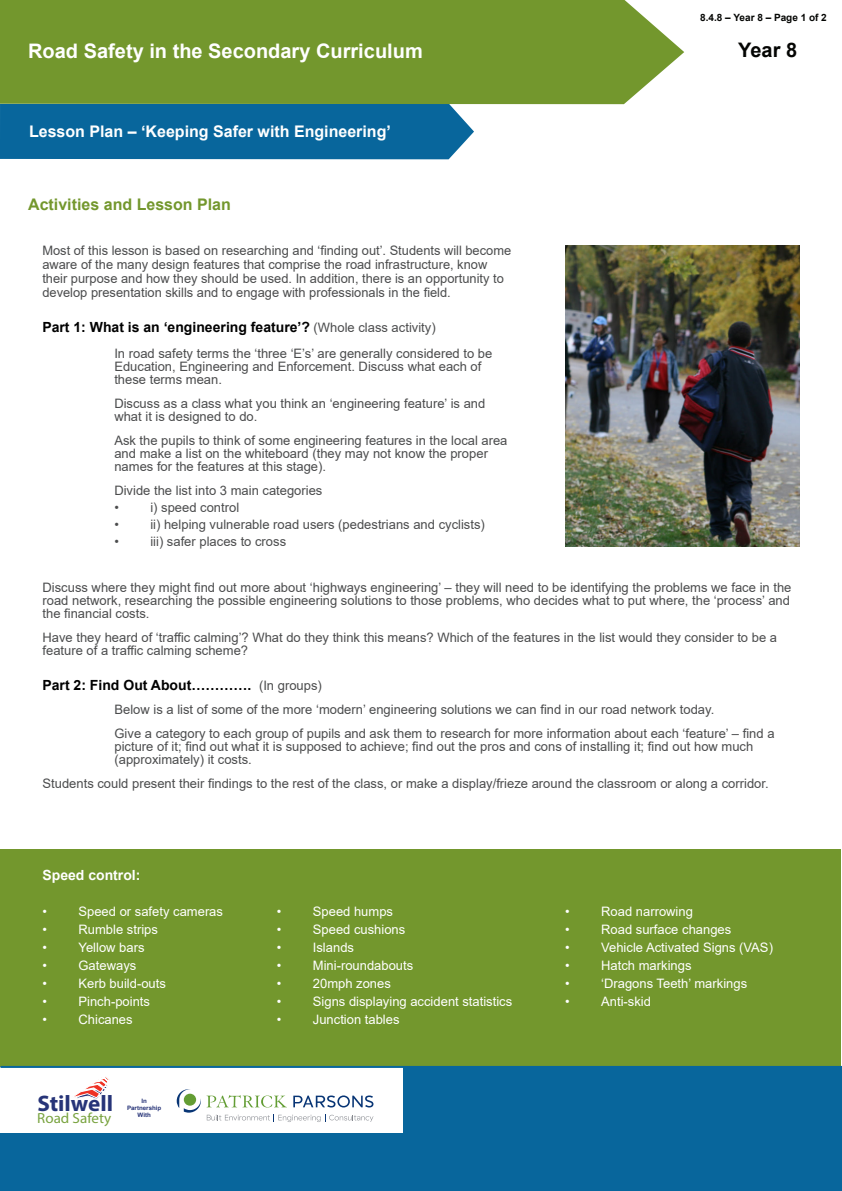
<style>
.page{position:relative;width:842px;height:1191px;background:#fff}
.page>*{position:absolute;margin:0;border:0;box-sizing:border-box;transform-origin:0 0}
.t1{font:700 22.5px "Myriad Pro";color:#273478}
.t2{font:700 20px "Arial";color:#fff}
.t3{font:700 20px "Arial";color:#040503}
.t4{font:700 16px "Arial";color:#fff}
.t5{font:700 16px "Arial";color:#73972d}
.t6{font:14.6px "Myriad Pro";color:#79a33f}
.t7{font:700 14px "Arial";color:#000}
.t8{font:700 14px "Arial";color:#fff}
.t9{font:13px/13px "Arial";color:#4b4c4d}
.t10{font:13px "Arial";color:#fff}
.t11{font:700 10px "Arial";color:#040503}
.t12{font:700 6px/7.2px "Arial";color:#273478;text-align:center}
.s1{font-weight:400;font-size:13px;color:#4b4c4d}
</style>
<div class="page">
<div style="left:0;top:849px;width:841px;height:218px;background:#73972d"></div>
<div style="left:0;top:104px;width:474px;height:55px;background:#08669c"></div>
<div style="left:0;top:0;width:684px;height:104px;background:#73972d"></div>
<img style="left:565px;top:246px;width:234px;height:300px">
<div style="left:1px;top:1132px;width:841px;height:34px;background:#08669c"></div>
<div style="left:403px;top:1066px;width:439px;height:40px;background:#08669c"></div>
<div style="left:403px;top:1102px;width:439px;height:40px;background:#08669c"></div>
<div style="left:0;top:1165px;width:842px;height:26px;background:#08669c"></div>
<svg style="left:207px;top:1114px;width:166px;height:8px"></svg>
<svg style="left:177px;top:1089px;width:24px;height:23px"></svg>
<svg style="left:207px;top:1095px;width:80px;height:12px"></svg>
<svg style="left:293px;top:1095px;width:80px;height:12px"></svg>
<svg style="left:74px;top:1077px;width:35px;height:22px"></svg>
<hr style="left:0;top:1066px;width:842px;height:2px;background:#08669c">
<p class="t2" style="left:28px;top:36px;width:396px">Road Safety in the Secondary Curriculum</p>
<p class="t4" style="left:29px;top:120px;width:363px">Lesson Plan – ‘Keeping Safer with Engineering’</p>
<p class="t5" style="left:28px;top:193px;width:204px">Activities and Lesson Plan</p>
<p class="t11" style="left:700px;top:10px;width:128px">8.4.8 – Year 8 – Page 1 of 2</p>
<p class="t3" style="left:738px;top:36px;width:60px">Year 8</p>
<p class="t9" style="left:42px;top:243px;width:470px;line-height:14px">Most of this lesson is based on researching and ‘finding out’. Students will become aware of the many design features that comprise the road infrastructure, know their purpose and how they should be used. In addition, there is an opportunity to develop presentation skills and to engage with professionals in the field.</p>
<p class="t7" style="left:42px;top:317px;width:395px">Part 1: What is an ‘engineering feature’? <span class="s1">(Whole class activity)</span></p>
<p class="t9" style="left:114px;top:347px;width:379px">In road safety terms the ‘three ‘E’s’ are generally considered to be<br>Education, Engineering and Enforcement. Discuss what each of these terms mean.</p>
<p class="t9" style="left:114px;top:397px;width:372px">Discuss as a class what you think an ‘engineering feature’ is and what it is designed to do.</p>
<p class="t9" style="left:114px;top:434px;width:395px">Ask the pupils to think of some engineering features in the local area and make a list on the whiteboard (they may not know the proper names for the features at this stage).</p>
<p class="t9" style="left:114px;top:484px;width:210px">Divide the list into 3 main categories</p>
<p class="t9" style="left:114px;top:501px;width:6px">•</p>
<p class="t9" style="left:150px;top:501px;width:90px">i) speed control</p>
<p class="t9" style="left:114px;top:518px;width:6px">•</p>
<p class="t9" style="left:150px;top:518px;width:336px">ii) helping vulnerable road users (pedestrians and cyclists)</p>
<p class="t9" style="left:114px;top:535px;width:6px">•</p>
<p class="t9" style="left:150px;top:535px;width:137px">iii) safer places to cross</p>
<p class="t9" style="left:43px;top:580px;width:750px;text-align:justify">Discuss where they might find out more about ‘highways engineering’ – they will need to be identifying the problems we face in the road network, researching the possible engineering solutions to those problems, who decides what to put where, the ‘process’ and the financial costs.</p>
<p class="t9" style="left:43px;top:630px;width:736px">Have they heard of ‘traffic calming’? What do they think this means? Which of the features in the list would they consider to be a feature of a traffic calming scheme?</p>
<p class="t7" style="left:43px;top:675px;width:281px">Part 2: Find Out About…………. <span class="s1">(In groups)</span></p>
<p class="t9" style="left:115px;top:702px;width:601px">Below is a list of some of the more ‘modern’ engineering solutions we can find in our road network today.</p>
<p class="t9" style="left:115px;top:726px;width:661px">Give a category to each group of pupils and ask them to research for more information about each ‘feature’ – find a picture of it; find out what it is supposed to achieve; find out the pros and cons of installing it; find out how much (approximately) it costs.</p>
<p class="t9" style="left:43px;top:776px;width:728px">Students could present their findings to the rest of the class, or make a display/frieze around the classroom or along a corridor.</p>
<p class="t8" style="left:43px;top:865px;width:100px">Speed control:</p>
<p class="t10" style="left:43px;top:902px;width:6px">•</p>
<p class="t10" style="left:79px;top:902px;width:146px">Speed or safety cameras</p>
<p class="t10" style="left:43px;top:920px;width:6px">•</p>
<p class="t10" style="left:79px;top:920px;width:81px">Rumble strips</p>
<p class="t10" style="left:43px;top:938px;width:6px">•</p>
<p class="t10" style="left:79px;top:938px;width:67px">Yellow bars</p>
<p class="t10" style="left:43px;top:956px;width:6px">•</p>
<p class="t10" style="left:79px;top:956px;width:59px">Gateways</p>
<p class="t10" style="left:43px;top:974px;width:6px">•</p>
<p class="t10" style="left:79px;top:974px;width:89px">Kerb build-outs</p>
<p class="t10" style="left:43px;top:992px;width:6px">•</p>
<p class="t10" style="left:79px;top:992px;width:73px">Pinch-points</p>
<p class="t10" style="left:43px;top:1010px;width:6px">•</p>
<p class="t10" style="left:79px;top:1010px;width:56px">Chicanes</p>
<p class="t1" style="left:37px;top:1089px;width:77px">Stilwell</p>
<p class="t6" style="left:37px;top:1109px;width:75px">Road Safety</p>
<p class="t12" style="left:127px;top:1097px;width:36px">In<br>Partnership<br>With</p>
<p class="t10" style="left:277px;top:902px;width:6px">•</p>
<p class="t10" style="left:313px;top:902px;width:82px">Speed humps</p>
<p class="t10" style="left:277px;top:920px;width:6px">•</p>
<p class="t10" style="left:313px;top:920px;width:94px">Speed cushions</p>
<p class="t10" style="left:277px;top:938px;width:6px">•</p>
<p class="t10" style="left:313px;top:938px;width:43px">Islands</p>
<p class="t10" style="left:277px;top:956px;width:6px">•</p>
<p class="t10" style="left:313px;top:956px;width:102px">Mini-roundabouts</p>
<p class="t10" style="left:277px;top:974px;width:6px">•</p>
<p class="t10" style="left:313px;top:974px;width:80px">20mph zones</p>
<p class="t10" style="left:277px;top:992px;width:6px">•</p>
<p class="t10" style="left:313px;top:992px;width:201px">Signs displaying accident statistics</p>
<p class="t10" style="left:277px;top:1010px;width:6px">•</p>
<p class="t10" style="left:313px;top:1010px;width:88px">Junction tables</p>
<p class="t10" style="left:565px;top:902px;width:6px">•</p>
<p class="t10" style="left:601px;top:902px;width:93px">Road narrowing</p>
<p class="t10" style="left:565px;top:920px;width:6px">•</p>
<p class="t10" style="left:601px;top:920px;width:132px">Road surface changes</p>
<p class="t10" style="left:565px;top:938px;width:6px">•</p>
<p class="t10" style="left:601px;top:938px;width:173px">Vehicle Activated Signs (VAS)</p>
<p class="t10" style="left:565px;top:956px;width:6px">•</p>
<p class="t10" style="left:601px;top:956px;width:92px">Hatch markings</p>
<p class="t10" style="left:565px;top:974px;width:6px">•</p>
<p class="t10" style="left:601px;top:974px;width:147px">‘Dragons Teeth’ markings</p>
<p class="t10" style="left:565px;top:992px;width:6px">•</p>
<p class="t10" style="left:601px;top:992px;width:51px">Anti-skid</p>
</div>
